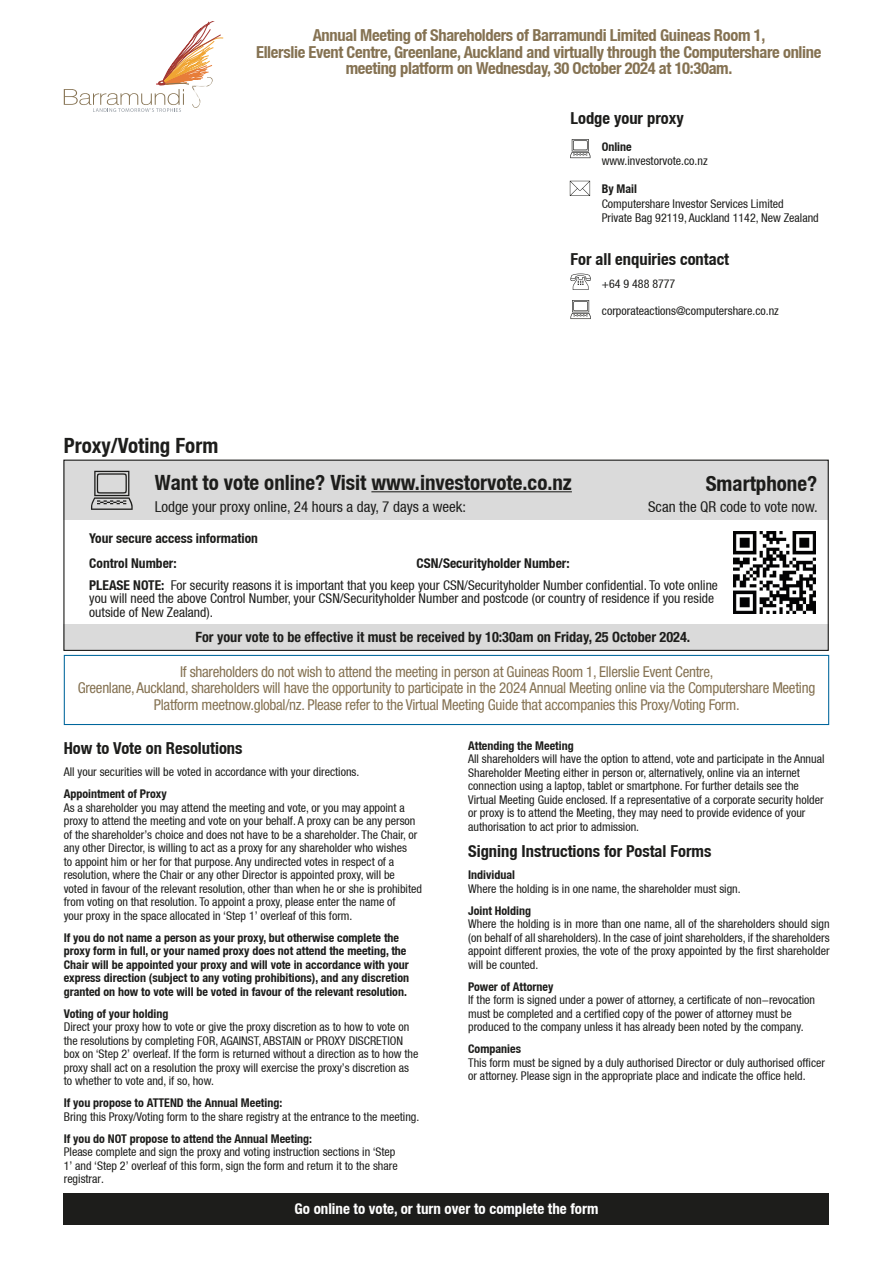
<style>
.page{position:relative;width:893px;height:1263px;background:#fff}
.page>*{position:absolute;margin:0;border:0;box-sizing:border-box;transform-origin:0 0}
.t1{font:700 condensed 21px "Helvetica Neue LT";color:#1d1d1b}
.t2{font:700 condensed 16.5px/16.5px "Helvetica Neue LT";letter-spacing:-.02em;color:#857252;text-align:center}
.t3{font:700 condensed 16.5px "Helvetica Neue LT";color:#1d1d1b}
.t4{font:condensed 15px/16.5px "Helvetica Neue LT Std";letter-spacing:-.02em;color:#857252;text-align:center}
.t5{font:condensed 15px "Helvetica Neue LT";color:#1d1d1b}
.t6{font:700 condensed 15px "Helvetica Neue LT";color:#fff}
.t7{font:700 condensed 14.25px "Helvetica Neue";color:#1d1d1b}
.t8{font:condensed 13.5px/13.5px "Helvetica Neue LT";color:#1d1d1b}
.t9{font:700 condensed 13.5px "Helvetica Neue LT";color:#1d1d1b}
.t10{font:condensed 12px/13.5px "Helvetica Neue LT";color:#1d1d1b}
.t11{font:700 condensed 12px/13.5px "Helvetica Neue LT";color:#1d1d1b}
.s1{font-weight:700}
</style>
<div class="page">
<svg style="left:570px;top:300px;width:21px;height:19px"></svg>
<svg style="left:570px;top:139px;width:20px;height:19px"></svg>
<svg style="left:570px;top:181px;width:20px;height:15px"></svg>
<svg style="left:570px;top:274px;width:21px;height:16px"></svg>
<div style="left:64px;top:1193px;width:765px;height:32px;background:#1d1d1b"></div>
<div style="left:63px;top:460px;width:766px;height:60px;background:#dadada"></div>
<div style="left:64px;top:625px;width:765px;height:25px;background:#dadada"></div>
<div style="left:63px;top:460px;width:766px;height:191px;border:1px solid #1d1d1b"></div>
<svg style="left:91px;top:471px;width:42px;height:39px"></svg>
<div style="left:64px;top:655px;width:765px;height:70px;border:1px solid #00669c"></div>
<hr style="left:371px;top:491px;width:201px;height:1px;background:#1d1d1b">
<img style="left:734px;top:531px;width:81px;height:82px">
<svg style="left:64px;top:21px;width:159px;height:91px"></svg>
<p class="t2" style="left:313px;top:27px;width:454px">Annual Meeting of Shareholders of Barramundi Limited Guineas Room 1,</p>
<p class="t2" style="left:256px;top:44px;width:567px">Ellerslie Event Centre, Greenlane, Auckland and virtually through the Computershare online meeting platform on Wednesday, 30 October 2024 at 10:30am.</p>
<p class="t3" style="left:570px;top:108px;width:115px">Lodge your proxy</p>
<p class="t11" style="left:602px;top:140px;width:31px">Online</p>
<p class="t10" style="left:602px;top:154px;width:107px">www.investorvote.co.nz</p>
<p class="t10" style="left:602px;top:182px;width:219px;line-height:14.4px"><span class="s1">By Mail<br></span>Computershare Investor Services Limited<br>Private Bag 92119, Auckland 1142, New Zealand</p>
<p class="t3" style="left:570px;top:249px;width:160px">For all enquiries contact</p>
<p class="t10" style="left:602px;top:277px;width:75px">+64 9 488 8777</p>
<p class="t10" style="left:602px;top:304px;width:178px">corporateactions@computershare.co.nz</p>
<p class="t1" style="left:64px;top:433px;width:156px">Proxy/Voting Form</p>
<p class="t1" style="left:155px;top:469px;width:419px">Want to vote online? Visit www.investorvote.co.nz</p>
<p class="t5" style="left:155px;top:498px;width:313px">Lodge your proxy online, 24 hours a day, 7 days a week:</p>
<p class="t1" style="left:706px;top:471px;width:113px">Smartphone?</p>
<p class="t5" style="left:648px;top:498px;width:171px">Scan the QR code to vote now.</p>
<p class="t9" style="left:89px;top:530px;width:170px">Your secure access information</p>
<p class="t9" style="left:89px;top:555px;width:89px">Control Number:</p>
<p class="t9" style="left:417px;top:555px;width:155px">CSN/Securityholder Number:</p>
<p class="t8" style="left:89px;top:578px;width:630px"><span class="s1">PLEASE NOTE:</span> For security reasons it is important that you keep your CSN/Securityholder Number confidential. To vote online you will need the above Control Number, your CSN/Securityholder Number and postcode (or country of residence if you reside outside of New Zealand).</p>
<p class="t7" style="left:195px;top:628px;width:496px">For your vote to be effective it must be received by 10:30am on Friday, 25 October 2024.</p>
<p class="t4" style="left:180px;top:663px;width:535px">If shareholders do not wish to attend the meeting in person at Guineas Room 1, Ellerslie Event Centre,</p>
<p class="t4" style="left:78px;top:680px;width:739px">Greenlane, Auckland, shareholders will have the opportunity to participate in the 2024 Annual Meeting online via the Computershare Meeting<br>Platform meetnow.global/nz. Please refer to the Virtual Meeting Guide that accompanies this Proxy/Voting Form.</p>
<p class="t3" style="left:64px;top:738px;width:180px">How to Vote on Resolutions</p>
<p class="t10" style="left:64px;top:765px;width:297px">All your securities will be voted in accordance with your directions.</p>
<p class="t11" style="left:64px;top:787px;width:104px">Appointment of Proxy</p>
<p class="t10" style="left:64px;top:801px;width:355px">As a shareholder you may attend the meeting and vote, or you may appoint a proxy to attend the meeting and vote on your behalf. A proxy can be any person of the shareholder’s choice and does not have to be a shareholder. The Chair, or any other Director, is willing to act as a proxy for any shareholder who wishes</p>
<p class="t10" style="left:64px;top:855px;width:332px">to appoint him or her for that purpose. Any undirected votes in respect of a</p>
<p class="t10" style="left:64px;top:868px;width:333px">resolution, where the Chair or any other Director is appointed proxy, will be</p>
<p class="t10" style="left:64px;top:882px;width:360px">voted in favour of the relevant resolution, other than when he or she is prohibited from voting on that resolution. To appoint a proxy, please enter the name of</p>
<p class="t10" style="left:64px;top:909px;width:290px">your proxy in the space allocated in ‘Step 1’ overleaf of this form.</p>
<p class="t11" style="left:64px;top:930px;width:347px">If you do not name a person as your proxy, but otherwise complete the proxy form in full, or your named proxy does not attend the meeting, the Chair will be appointed your proxy and will vote in accordance with your express direction (subject to any voting prohibitions), and any discretion granted on how to vote will be voted in favour of the relevant resolution.</p>
<p class="t11" style="left:64px;top:1006px;width:106px">Voting of your holding</p>
<p class="t10" style="left:64px;top:1020px;width:356px">Direct your proxy how to vote or give the proxy discretion as to how to vote on the resolutions by completing FOR, AGAINST, ABSTAIN or PROXY DISCRETION box on ‘Step 2’ overleaf. If the form is returned without a direction as to how the proxy shall act on a resolution the proxy will exercise the proxy’s discretion as</p>
<p class="t10" style="left:64px;top:1074px;width:152px">to whether to vote and, if so, how.</p>
<p class="t11" style="left:64px;top:1096px;width:220px">If you propose to ATTEND the Annual Meeting:</p>
<p class="t10" style="left:64px;top:1110px;width:357px">Bring this Proxy/Voting form to the share registry at the entrance to the meeting.</p>
<p class="t11" style="left:64px;top:1131px;width:250px">If you do NOT propose to attend the Annual Meeting:</p>
<p class="t10" style="left:64px;top:1145px;width:335px">Please complete and sign the proxy and voting instruction sections in ‘Step<br>1’ and ‘Step 2’ overleaf of this form, sign the form and return it to the share registrar.</p>
<p class="t11" style="left:468px;top:739px;width:107px">Attending the Meeting</p>
<p class="t10" style="left:468px;top:752px;width:358px">All shareholders will have the option to attend, vote and participate in the Annual Shareholder Meeting either in person or, alternatively, online via an internet connection using a laptop, tablet or smartphone. For further details see the Virtual Meeting Guide enclosed. If a representative of a corporate security holder or proxy is to attend the Meeting, they may need to provide evidence of your authorisation to act prior to admission.</p>
<p class="t3" style="left:468px;top:841px;width:245px">Signing Instructions for Postal Forms</p>
<p class="t11" style="left:468px;top:868px;width:48px">Individual</p>
<p class="t10" style="left:468px;top:881px;width:274px">Where the holding is in one name, the shareholder must sign.</p>
<p class="t11" style="left:468px;top:903px;width:64px">Joint Holding</p>
<p class="t10" style="left:468px;top:917px;width:363px;text-align:justify">Where the holding is in more than one name, all of the shareholders should sign (on behalf of all shareholders). In the case of joint shareholders, if the shareholders appoint different proxies, the vote of the proxy appointed by the first shareholder will be counted.</p>
<p class="t11" style="left:468px;top:979px;width:87px">Power of Attorney</p>
<p class="t10" style="left:468px;top:993px;width:348px">If the form is signed under a power of attorney, a certificate of non-revocation must be completed and a certified copy of the power of attorney must be</p>
<p class="t10" style="left:468px;top:1020px;width:337px">produced to the company unless it has already been noted by the company.</p>
<p class="t11" style="left:468px;top:1042px;width:54px">Companies</p>
<p class="t10" style="left:468px;top:1055px;width:358px">This form must be signed by a duly authorised Director or duly authorised officer or attorney. Please sign in the appropriate place and indicate the office held.</p>
<p class="t6" style="left:295px;top:1199px;width:305px">Go online to vote, or turn over to complete the form</p>
</div>
